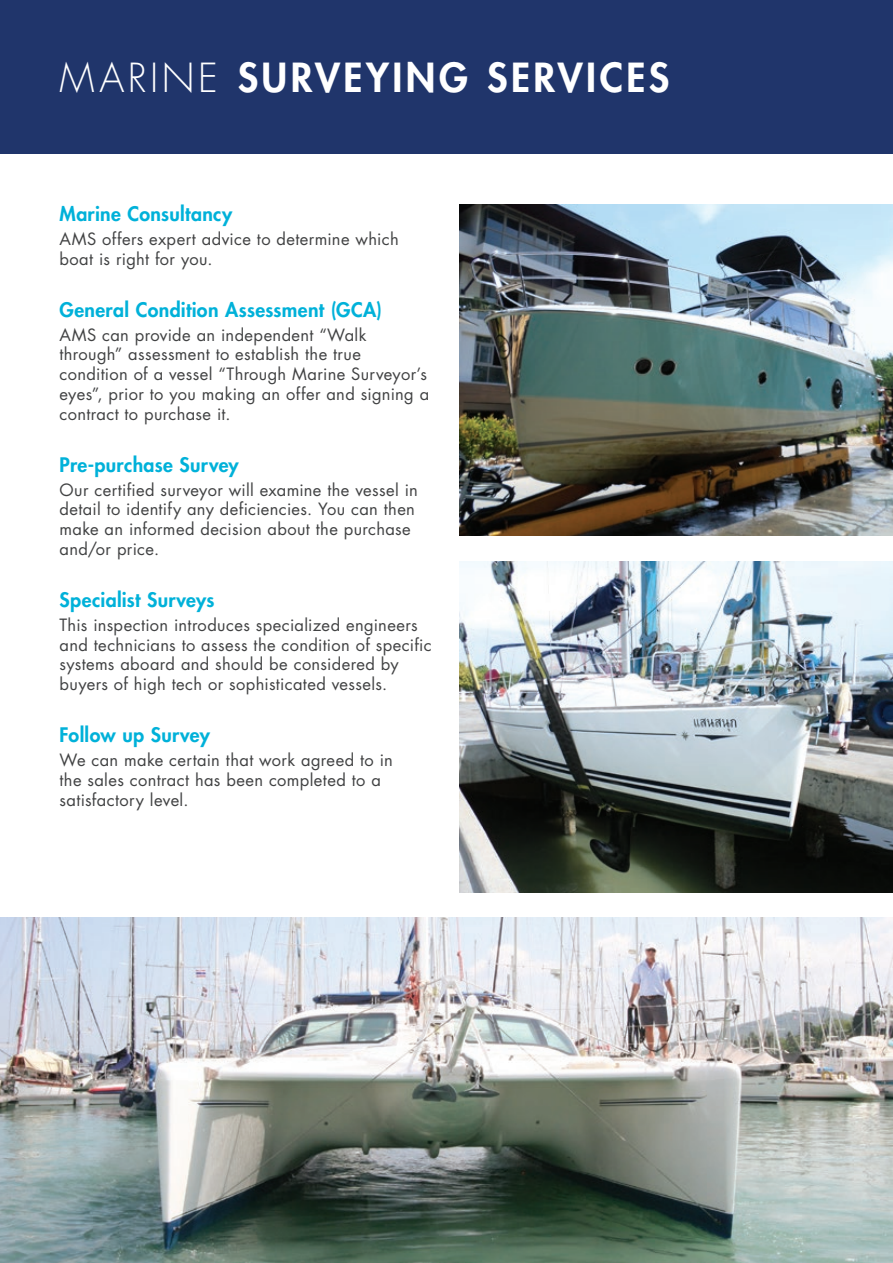
<style>
.page{position:relative;width:893px;height:1263px;background:#fff}
.page>*{position:absolute;margin:0;border:0;box-sizing:border-box;transform-origin:0 0}
.t1{font:800 39px "Futura Std";letter-spacing:.09em;color:#fff}
.t2{font:800 19.5px "Futura Std";letter-spacing:.015em;color:#00b1d9}
.t3{font:16.5px/19.8px "Futura Std";letter-spacing:.02em;color:#414243}
.s1{font-weight:300}
</style>
<div class="page">
<div style="left:0;top:0;width:893px;height:154px;background:#20356b"></div>
<img style="left:0;top:918px;width:893px;height:345px">
<img style="left:459px;top:205px;width:434px;height:331px">
<img style="left:459px;top:561px;width:434px;height:331px">
<h1 class="t1" style="left:60px;top:53px;width:611px"><span class="s1">MARINE</span> SURVEYING SERVICES</h1>
<p class="t2" style="left:60px;top:201px;width:174px">Marine Consultancy</p>
<p class="t3" style="left:60px;top:229px;width:341px">AMS offers expert advice to determine which boat is right for you.</p>
<p class="t2" style="left:60px;top:297px;width:324px">General Condition Assessment (GCA)</p>
<p class="t3" style="left:60px;top:325px;width:371px">AMS can provide an independent “Walk through” assessment to establish the true condition of a vessel “Through Marine Surveyor’s eyes”, prior to you making an offer and signing a contract to purchase it.</p>
<p class="t2" style="left:60px;top:452px;width:181px">Pre-purchase Survey</p>
<p class="t3" style="left:60px;top:480px;width:360px">Our certified surveyor will examine the vessel in detail to identify any deficiencies. You can then make an informed decision about the purchase and/or price.</p>
<p class="t2" style="left:60px;top:587px;width:156px">Specialist Surveys</p>
<p class="t3" style="left:60px;top:615px;width:374px">This inspection introduces specialized engineers and technicians to assess the condition of specific systems aboard and should be considered by buyers of high tech or sophisticated vessels.</p>
<p class="t2" style="left:60px;top:722px;width:152px">Follow up Survey</p>
<p class="t3" style="left:60px;top:750px;width:335px">We can make certain that work agreed to in the sales contract has been completed to a satisfactory level.</p>
</div>
